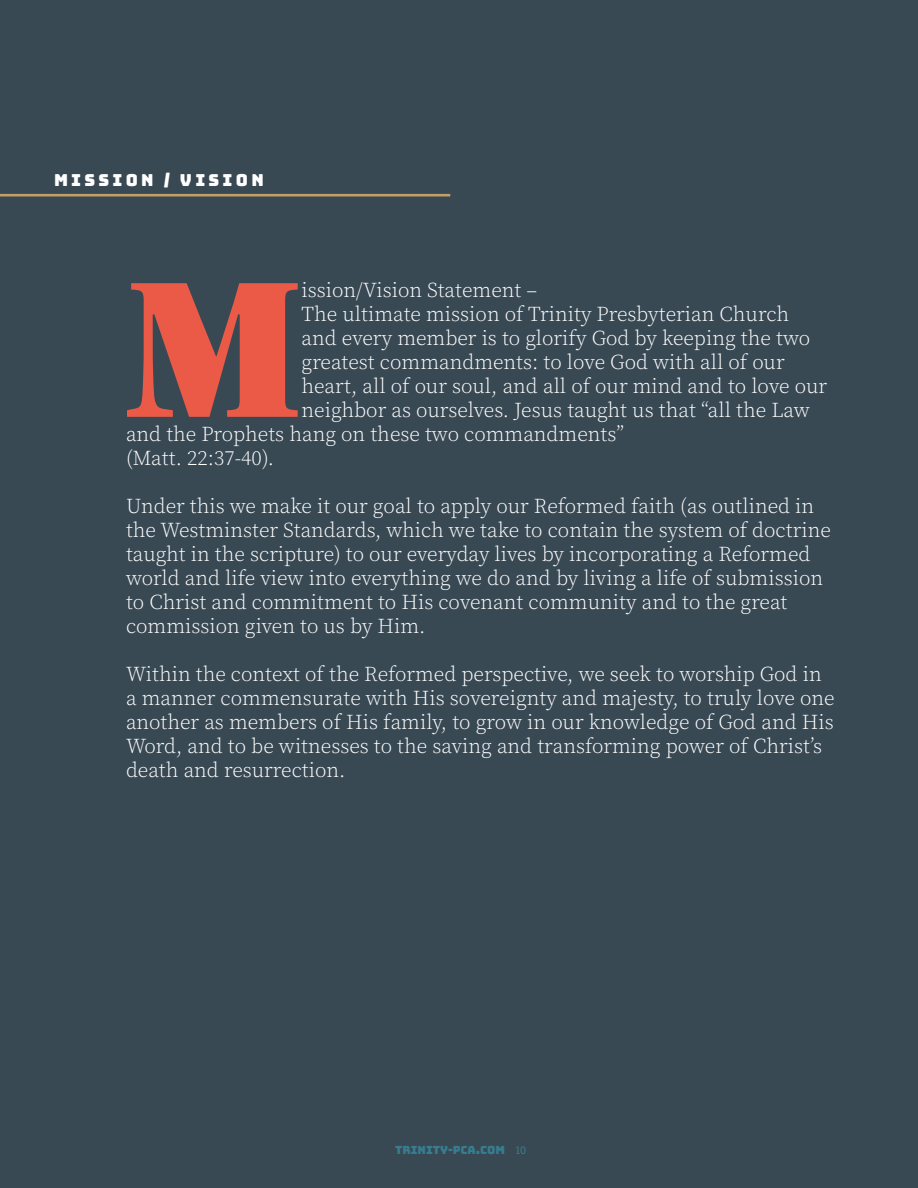
<style>
.page{position:relative;width:918px;height:1188px;background:#394954}
.page>*{position:absolute;margin:0;border:0;box-sizing:border-box;transform-origin:0 0}
.t1{font:205.65px "Utopia Std Black Headline";color:#eb5a47}
.t2{font:300 21px/24px "Source Serif Pro";color:#fff}
.t3{font:16.5px "Bungee";letter-spacing:.2em;color:#fff}
.t4{font:11.25px "Bungee";color:#377c8f}
.s1{font-family:"Roboto Slab";font-size:10.5px}
</style>
<div class="page">
<hr style="left:0;top:194px;width:450px;height:2px;background:#c59f65">
<p class="t3" style="left:54px;top:170px;width:211px">MISSION / VISION</p>
<h1 class="t1" style="left:127px;top:242px;width:176px">M</h1>
<p class="t2" style="left:302px;top:278px;width:237px">ission/Vision Statement –</p>
<p class="t2" style="left:302px;top:302px;width:489px">The ultimate mission of Trinity Presbyterian Church</p>
<p class="t2" style="left:302px;top:326px;width:510px">and every member is to glorify God by keeping the two</p>
<p class="t2" style="left:302px;top:350px;width:485px">greatest commandments: to love God with all of our</p>
<p class="t2" style="left:302px;top:374px;width:527px">heart, all of our soul, and all of our mind and to love our</p>
<p class="t2" style="left:302px;top:398px;width:510px">neighbor as ourselves. Jesus taught us that “all the Law</p>
<p class="t2" style="left:126px;top:422px;width:500px">and the Prophets hang on these two commandments”</p>
<p class="t2" style="left:126px;top:446px;width:150px">(Matt. 22:37-40).</p>
<p class="t2" style="left:126px;top:494px;width:706px">Under this we make it our goal to apply our Reformed faith (as outlined in the Westminster Standards, which we take to contain the system of doctrine taught in the scripture) to our everyday lives by incorporating a Reformed world and life view into everything we do and by living a life of submission to Christ and commitment to His covenant community and to the great commission given to us by Him.</p>
<p class="t2" style="left:126px;top:662px;width:710px">Within the context of the Reformed perspective, we seek to worship God in a manner commensurate with His sovereignty and majesty, to truly love one another as members of His family, to grow in our knowledge of God and His Word, and to be witnesses to the saving and transforming power of Christ’s death and resurrection.</p>
<p class="t4" style="left:395px;top:1144px;width:133px">TRINITY-PCA.COM <span class="s1">10</span></p>
</div>
